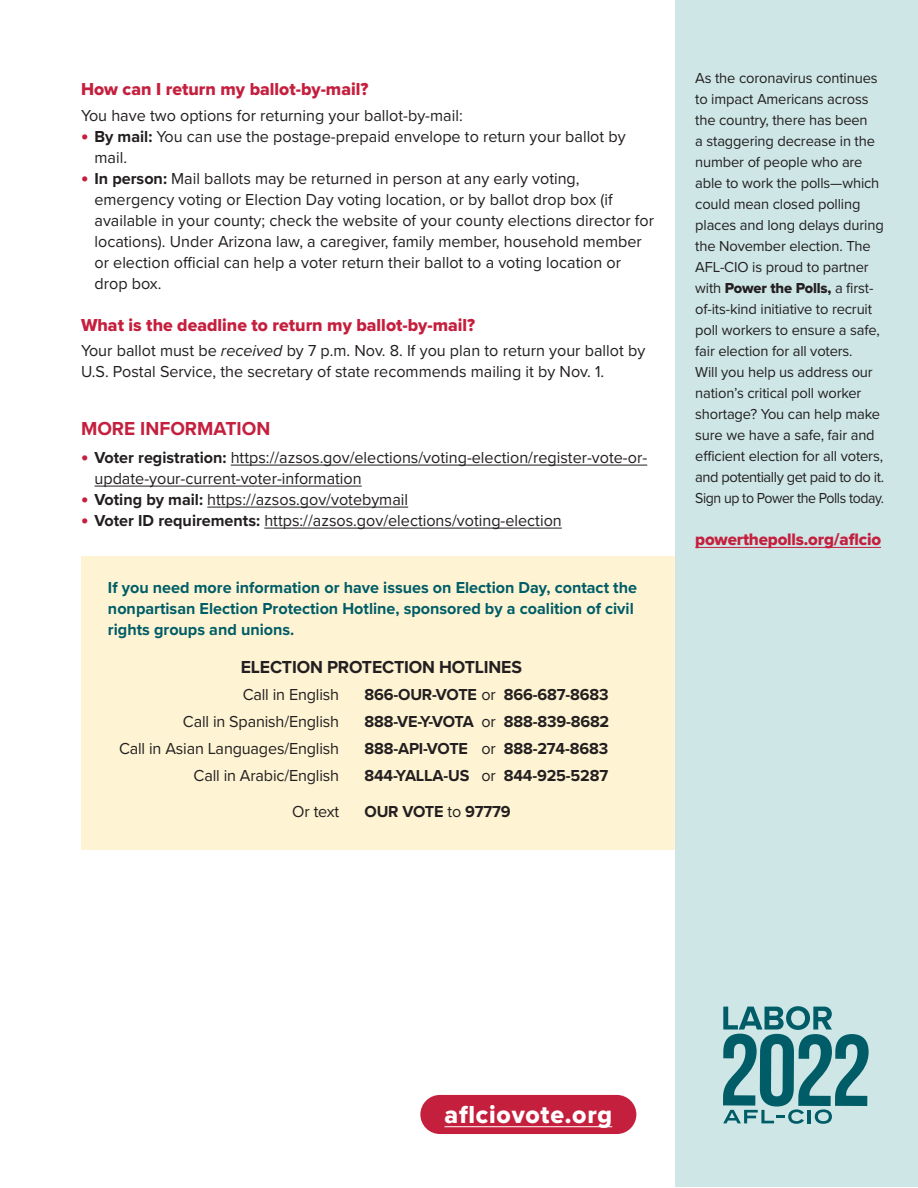
<style>
.page{position:relative;width:918px;height:1188px;background:#fff}
.page>*{position:absolute;margin:0;border:0;box-sizing:border-box;transform-origin:0 0}
.t1{font:25.5px "Proxima Nova Extrabld";letter-spacing:.03em;color:#fff}
.t2{font:700 19.5px "Proxima Nova";color:#c51f3e}
.t3{font:18px "Proxima Nova Extrabld";color:#c51f3e}
.t4{font:700 18px "Proxima Nova";letter-spacing:-.01em;color:#231f20}
.t5{font:17.25px "Proxima Nova Extrabld";letter-spacing:-.01em;color:#c51f3e}
.t6{font:16.5px/21px "Proxima Nova";color:#231f20}
.t7{font:700 16.5px/21px "Proxima Nova";color:#005d67}
.t8{font:700 16.5px "Proxima Nova";letter-spacing:-.01em;color:#231f20}
.t9{font:15px/21px "Proxima Nova";letter-spacing:-.01em;color:#231f20}
.t10{font:15px "Proxima Nova Extrabld";letter-spacing:-.01em;color:#231f20}
.s1{font-family:"Proxima Nova Extrabld";font-size:21px;color:#c51f3e}
.s2{font-weight:700}
.s3{font-style:italic}
.s4{font-weight:400}
.s5{font-family:"Proxima Nova"}
</style>
<div class="page">
<div style="left:81px;top:556px;width:635px;height:294px;background:#fef4d4"></div>
<hr style="left:231px;top:465px;width:416px;height:1px;background:#231f20">
<hr style="left:94px;top:486px;width:268px;height:1px;background:#231f20">
<hr style="left:207px;top:507px;width:201px;height:1px;background:#231f20">
<hr style="left:264px;top:528px;width:298px;height:1px;background:#231f20">
<div style="left:675px;top:0;width:243px;height:1187px;background:#cee6e6"></div>
<hr style="left:695px;top:547px;width:186px;height:1px;background:#c51f3e">
<div style="left:420px;top:1095px;width:216px;height:39px;background:#c51f3e;border-radius:20px"></div>
<hr style="left:445px;top:1126px;width:167px;height:1px;background:#fff">
<svg style="left:723px;top:1006px;width:146px;height:118px"></svg>
<p class="t3" style="left:81px;top:78px;width:289px">How can I return my ballot-by-mail?</p>
<p class="t6" style="left:81px;top:105px;width:383px">You have two options for returning your ballot-by-mail:</p>
<p class="t6" style="left:94px;top:126px;width:533px;text-indent:-13px"><span class="s1">•</span> <span class="s2">By mail:</span> You can use the postage-prepaid envelope to return your ballot by mail.</p>
<p class="t6" style="left:94px;top:168px;width:561px;text-indent:-13px"><span class="s1">•</span> <span class="s2">In person:</span> Mail ballots may be returned in person at any early voting, emergency voting or Election Day voting location, or by ballot drop box (if available in your county; check the website of your county elections director for locations). Under Arizona law, a caregiver, family member, household member or election official can help a voter return their ballot to a voting location or drop box.</p>
<p class="t3" style="left:81px;top:314px;width:396px">What is the deadline to return my ballot-by-mail?</p>
<p class="t6" style="left:81px;top:341px;width:566px">Your ballot must be <span class="s3">received</span> by 7 p.m. Nov. 8. If you plan to return your ballot by<br>U.S. Postal Service, the secretary of state recommends mailing it by Nov. 1.</p>
<p class="t2" style="left:81px;top:417px;width:191px">MORE INFORMATION</p>
<p class="t6" style="left:94px;top:447px;width:554px;text-indent:-13px"><span class="s1">•</span> <span class="s2">Voter registration:</span> https://azsos.gov/elections/voting-election/register-vote-or&shy;update-your-current-voter-information</p>
<p class="t6" style="left:81px;top:489px;width:329px"><span class="s1">•</span> <span class="s2">Voting by mail:</span> https://azsos.gov/votebymail</p>
<p class="t6" style="left:81px;top:510px;width:482px"><span class="s1">•</span> <span class="s2">Voter ID requirements:</span> https://azsos.gov/elections/voting-election</p>
<p class="t7" style="left:108px;top:578px;width:531px">If you need more information or have issues on Election Day, contact the nonpartisan Election Protection Hotline, sponsored by a coalition of civil rights groups and unions.</p>
<p class="t4" style="left:241px;top:656px;width:283px">ELECTION PROTECTION HOTLINES</p>
<p class="t6" style="left:243px;top:684px;width:98px">Call in English</p>
<p class="t8" style="left:365px;top:685px;width:246px">866-OUR-VOTE <span class="s4">or</span> 866-687-8683</p>
<p class="t6" style="left:183px;top:711px;width:158px">Call in Spanish/English</p>
<p class="t8" style="left:365px;top:712px;width:246px">888-VE-Y-VOTA <span class="s4">or</span> 888-839-8682</p>
<p class="t6" style="left:119px;top:738px;width:222px">Call in Asian Languages/English</p>
<p class="t8" style="left:365px;top:739px;width:245px">888-API-VOTE <span class="s4">or</span> 888-274-8683</p>
<p class="t6" style="left:194px;top:765px;width:147px">Call in Arabic/English</p>
<p class="t8" style="left:365px;top:766px;width:245px">844-YALLA-US <span class="s4">or</span> 844-925-5287</p>
<p class="t6" style="left:292px;top:801px;width:48px">Or text</p>
<p class="t8" style="left:365px;top:802px;width:148px">OUR VOTE <span class="s4">to</span> 97779</p>
<p class="t9" style="left:695px;top:68px;width:190px">As the coronavirus continues to impact Americans across the country, there has been<br>a staggering decrease in the number of people who are able to work the polls—which could mean closed polling places and long delays during the November election. The<br>AFL-CIO is proud to partner</p>
<p class="t10" style="left:695px;top:279px;width:180px"><span class="s5">with</span> Power the Polls, <span class="s5">a first-</span></p>
<p class="t9" style="left:695px;top:299px;width:190px">of-its-kind initiative to recruit poll workers to ensure a safe, fair election for all voters.<br>Will you help us address our nation’s critical poll worker shortage? You can help make sure we have a safe, fair and efficient election for all voters, and potentially get paid to do it.<br>Sign up to Power the Polls today.</p>
<p class="t5" style="left:695px;top:529px;width:187px">powerthepolls.org/aflcio</p>
<h1 class="t1" style="left:445px;top:1100px;width:169px">aflciovote.org</h1>
</div>
